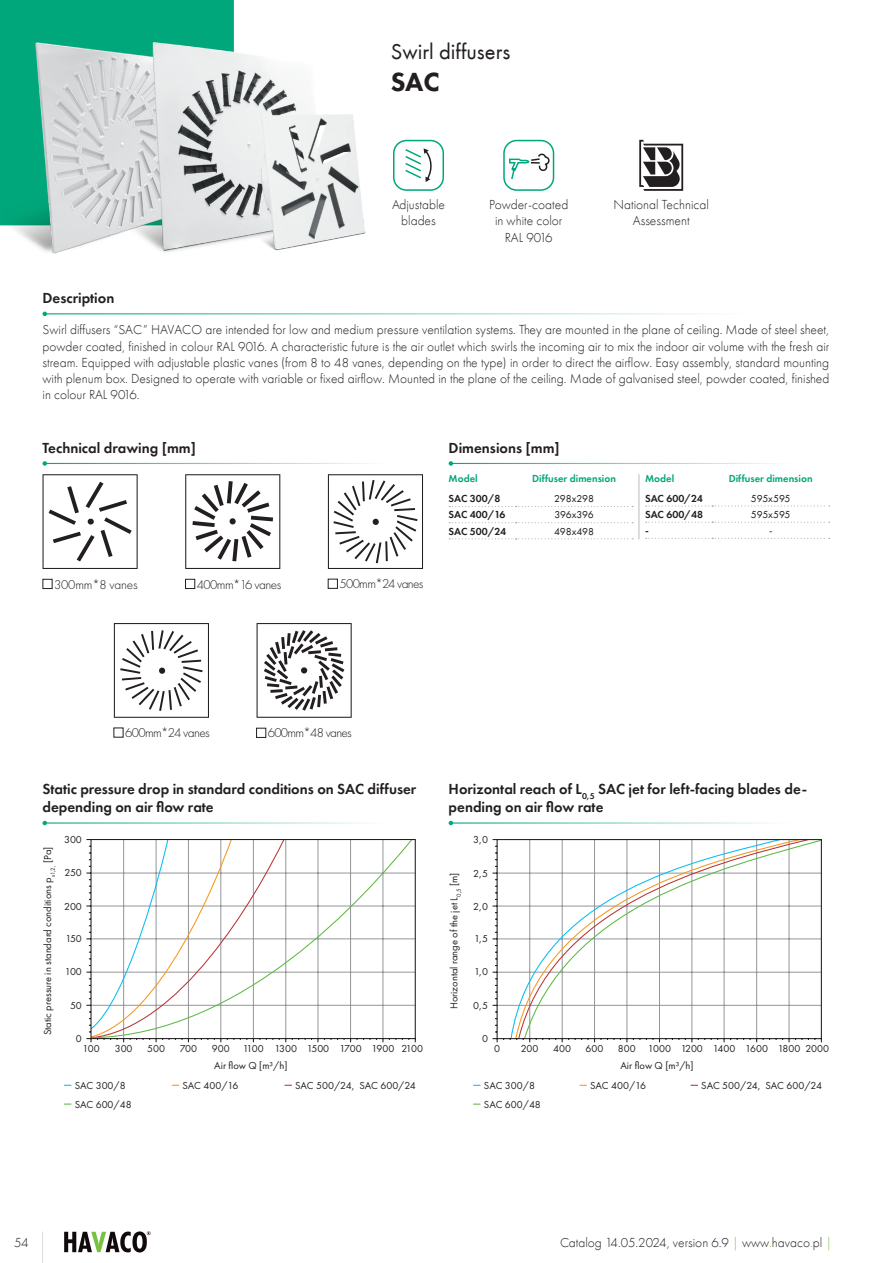
<style>
.page{position:relative;width:893px;height:1263px;background:#fff}
.page>*{position:absolute;margin:0;border:0;box-sizing:border-box;transform-origin:0 0}
.nazwa_produktu{font:27px "Futura PT Heavy";color:#231f20}
.grupa_produktu{font:22.5px "Futura PT Book";color:#231f20}
.sekcja{font:15px/18px "Futura PT Demi";color:#231f20}
.std_z_odstepem_po{font:13.5px/16.2px "Futura PT Light";color:#231f20;text-align:center}
.t1{font:13.2px "Futura PT Light";letter-spacing:-.045em;color:#231f20}
.t2{font:13.2px "Futura PT Light";letter-spacing:-.015em;color:#231f20}
.styl_komórka_dane_tech{font:10.5px/16.5px "Futura PT Book";color:#231f20}
.styl_kolumna_lewa{font:10.5px "Futura PT Demi";color:#231f20}
.styl_naglowek_tab_dane_tech{font:10.5px "Futura PT Demi";color:#00a77a}
.styl_komórka_dane_tech-2{font:10.5px "Futura PT Book";letter-spacing:-.025em;color:#231f20}
.s1{color:#79c142}
</style>
<div class="page">
<div style="left:0;top:0;width:234px;height:43px;background:#00a77a"></div>
<hr style="left:45px;top:463px;width:378px;height:1px;background:#00a77a">
<svg style="left:43px;top:461px;width:4px;height:5px"></svg>
<hr style="left:451px;top:463px;width:378px;height:1px;background:#00a77a">
<svg style="left:449px;top:461px;width:4px;height:5px"></svg>
<hr style="left:45px;top:313px;width:784px;height:1px;background:#00a77a">
<svg style="left:43px;top:312px;width:4px;height:4px"></svg>
<svg style="left:43px;top:474px;width:95px;height:95px"></svg>
<div style="left:43px;top:579px;width:9px;height:10px;border:1px solid #231f20"></div>
<svg style="left:185px;top:474px;width:95px;height:95px"></svg>
<div style="left:185px;top:579px;width:10px;height:10px;border:1px solid #231f20"></div>
<svg style="left:328px;top:474px;width:95px;height:95px"></svg>
<div style="left:328px;top:579px;width:10px;height:10px;border:1px solid #231f20"></div>
<svg style="left:114px;top:623px;width:95px;height:95px"></svg>
<svg style="left:257px;top:623px;width:95px;height:95px"></svg>
<div style="left:256px;top:728px;width:10px;height:10px;border:1px solid #231f20"></div>
<div style="left:393px;top:140px;width:51px;height:51px;border:2px solid #00a77a;border-radius:13px"></div>
<svg style="left:405px;top:148px;width:27px;height:34px"></svg>
<svg style="left:503px;top:140px;width:51px;height:51px"></svg>
<svg style="left:449px;top:506px;width:184px;height:1px"></svg>
<svg style="left:449px;top:522px;width:184px;height:1px"></svg>
<svg style="left:449px;top:538px;width:184px;height:1px"></svg>
<svg style="left:646px;top:505px;width:184px;height:1px"></svg>
<svg style="left:646px;top:522px;width:184px;height:1px"></svg>
<svg style="left:646px;top:538px;width:184px;height:1px"></svg>
<hr style="left:638px;top:474px;width:2px;height:65px;background:#d1d2d4">
<hr style="left:45px;top:822px;width:378px;height:1px;background:#00a77a">
<svg style="left:43px;top:821px;width:4px;height:4px"></svg>
<hr style="left:451px;top:822px;width:378px;height:1px;background:#00a77a">
<svg style="left:449px;top:821px;width:4px;height:4px"></svg>
<svg style="left:86px;top:839px;width:330px;height:204px"></svg>
<svg style="left:473px;top:1103px;width:8px;height:2px"></svg>
<svg style="left:492px;top:839px;width:330px;height:204px"></svg>
<svg style="left:639px;top:140px;width:44px;height:51px"></svg>
<img style="left:0;top:43px;width:365px;height:211px">
<hr style="left:42px;top:1231px;width:1px;height:32px;background:#a8a9ad">
<svg style="left:64px;top:1231px;width:87px;height:21px"></svg>
<p class="grupa_produktu" style="left:391px;top:38px;width:121px">Swirl diffusers</p>
<p class="sekcja" style="left:43px;top:289px;width:73px">Description</p>
<p class="nazwa_produktu" style="left:391px;top:65px;width:50px">SAC</p>
<p class="std_z_odstepem_po" style="left:392px;top:197px;width:55px">Adjustable blades</p>
<p class="std_z_odstepem_po" style="left:489px;top:197px;width:81px">Powder-coated in white color<br>RAL 9016</p>
<p class="std_z_odstepem_po" style="left:613px;top:197px;width:97px">National Technical<br>Assessment</p>
<p class="std_z_odstepem_po" style="left:43px;top:322px;width:788px;text-align:justify">Swirl diffusers “SAC” HAVACO are intended for low and medium pressure ventilation systems. They are mounted in the plane of ceiling. Made of steel sheet, powder coated, finished in colour RAL 9016. A characteristic future is the air outlet which swirls the incoming air to mix the indoor air volume with the fresh air stream. Equipped with adjustable plastic vanes (from 8 to 48 vanes, depending on the type) in order to direct the airflow. Easy assembly, standard mounting with plenum box. Designed to operate with variable or fixed airflow. Mounted in the plane of the ceiling. Made of galvanised steel, powder coated, finished in colour RAL 9016.</p>
<p class="sekcja" style="left:43px;top:438px;width:155px">Technical drawing [mm]</p>
<p class="sekcja" style="left:449px;top:438px;width:113px">Dimensions [mm]</p>
<p class="t2" style="left:54px;top:577px;width:85px">300mm*8 vanes</p>
<p class="t1" style="left:197px;top:577px;width:86px">400mm*16 vanes</p>
<p class="t1" style="left:339px;top:576px;width:86px">500mm*24 vanes</p>
<p class="styl_naglowek_tab_dane_tech" style="left:449px;top:472px;width:31px">Model</p>
<p class="styl_naglowek_tab_dane_tech" style="left:532px;top:472px;width:85px">Diffuser dimension</p>
<p class="styl_kolumna_lewa" style="left:449px;top:492px;width:53px">SAC 300/8</p>
<p class="styl_komórka_dane_tech" style="left:554px;top:490px;width:41px">298x298</p>
<p class="styl_kolumna_lewa" style="left:449px;top:508px;width:58px">SAC 400/16</p>
<p class="styl_komórka_dane_tech-2" style="left:554px;top:509px;width:41px">396x396</p>
<p class="styl_kolumna_lewa" style="left:449px;top:524px;width:59px">SAC 500/24</p>
<p class="styl_komórka_dane_tech" style="left:554px;top:523px;width:42px">498x498</p>
<p class="styl_naglowek_tab_dane_tech" style="left:645px;top:472px;width:31px">Model</p>
<p class="styl_naglowek_tab_dane_tech" style="left:729px;top:472px;width:85px">Diffuser dimension</p>
<p class="styl_kolumna_lewa" style="left:645px;top:492px;width:59px">SAC 600/24</p>
<p class="styl_komórka_dane_tech" style="left:751px;top:490px;width:41px">595x595</p>
<p class="styl_kolumna_lewa" style="left:645px;top:508px;width:59px">SAC 600/48</p>
<p class="styl_komórka_dane_tech" style="left:751px;top:506px;width:41px">595x595</p>
<p class="styl_kolumna_lewa" style="left:645px;top:524px;width:5px">-</p>
<p class="styl_komórka_dane_tech" style="left:769px;top:522px;width:5px">-</p>
<p class="t1" style="left:125px;top:725px;width:86px">600mm*24 vanes</p>
<p class="t1" style="left:268px;top:725px;width:86px">600mm*48 vanes</p>
<p class="sekcja" style="left:43px;top:780px;width:375px">Static pressure drop in standard conditions on SAC diffuser depending on air flow rate</p>
<p class="sekcja" style="left:449px;top:780px;width:360px">Horizontal reach of L<sub>0,5</sub> SAC jet for left-facing blades de&shy;pending on air flow rate</p>
<p class="styl_komórka_dane_tech" style="left:39px;top:1035px;width:190px;rotate:-90deg">Static pressure in standard conditions p<sub>s1,2,</sub> [Pa]</p>
<p class="styl_komórka_dane_tech" style="left:64px;top:831px;width:19px">300</p>
<p class="styl_komórka_dane_tech" style="left:64px;top:865px;width:19px">250</p>
<p class="styl_komórka_dane_tech" style="left:64px;top:898px;width:19px">200</p>
<p class="styl_komórka_dane_tech" style="left:65px;top:930px;width:18px">150</p>
<p class="styl_komórka_dane_tech" style="left:65px;top:964px;width:19px">100</p>
<p class="styl_komórka_dane_tech" style="left:70px;top:997px;width:13px">50</p>
<p class="styl_komórka_dane_tech" style="left:76px;top:1030px;width:7px">0</p>
<p class="styl_komórka_dane_tech" style="left:82px;top:1040px;width:19px">100</p>
<p class="styl_komórka_dane_tech" style="left:115px;top:1040px;width:19px">300</p>
<p class="styl_komórka_dane_tech" style="left:147px;top:1040px;width:19px">500</p>
<p class="styl_komórka_dane_tech" style="left:180px;top:1040px;width:19px">700</p>
<p class="styl_komórka_dane_tech" style="left:212px;top:1040px;width:19px">900</p>
<p class="styl_komórka_dane_tech" style="left:214px;top:1040px;width:210px;text-indent:29px">1100 1300 1500 1700 1900 2100<br>Air flow Q [m³/h]</p>
<p class="styl_komórka_dane_tech" style="left:75px;top:1076px;width:59px;line-height:18.9px">SAC 300/8<br>SAC 600/48</p>
<p class="styl_komórka_dane_tech" style="left:182px;top:1077px;width:57px">SAC 400/16</p>
<p class="styl_komórka_dane_tech" style="left:295px;top:1077px;width:122px">SAC 500/24, SAC 600/24</p>
<p class="styl_komórka_dane_tech" style="left:446px;top:1009px;width:138px;rotate:-90deg">Horizontal range of the jet L<sub>0,5</sub> [m]</p>
<p class="styl_komórka_dane_tech" style="left:473px;top:831px;width:16px">3,0</p>
<p class="styl_komórka_dane_tech" style="left:473px;top:865px;width:16px">2,5</p>
<p class="styl_komórka_dane_tech" style="left:473px;top:898px;width:16px">2,0</p>
<p class="styl_komórka_dane_tech" style="left:474px;top:930px;width:16px">1,5</p>
<p class="styl_komórka_dane_tech" style="left:474px;top:964px;width:16px">1,0</p>
<p class="styl_komórka_dane_tech" style="left:473px;top:997px;width:16px">0,5</p>
<p class="styl_komórka_dane_tech" style="left:482px;top:1030px;width:7px">0</p>
<p class="styl_komórka_dane_tech" style="left:494px;top:1040px;width:7px">0</p>
<p class="styl_komórka_dane_tech" style="left:521px;top:1040px;width:19px">200</p>
<p class="styl_komórka_dane_tech" style="left:553px;top:1040px;width:19px">400</p>
<p class="styl_komórka_dane_tech" style="left:586px;top:1040px;width:19px">600</p>
<p class="styl_komórka_dane_tech" style="left:618px;top:1040px;width:213px">800 1000 1200 1400 1600 1800 2000<br>Air flow Q [m³/h]</p>
<p class="styl_komórka_dane_tech" style="left:484px;top:1076px;width:59px;line-height:18.9px">SAC 300/8<br>SAC 600/48</p>
<p class="styl_komórka_dane_tech" style="left:590px;top:1077px;width:57px">SAC 400/16</p>
<p class="styl_komórka_dane_tech" style="left:701px;top:1077px;width:122px">SAC 500/24, SAC 600/24</p>
<p class="std_z_odstepem_po" style="left:14px;top:1234px;width:16px">54</p>
<p class="std_z_odstepem_po" style="left:560px;top:1234px;width:274px">Catalog 14.05.2024, version 6.9 <span class="s1">|</span> www<span class="s1">.</span>havaco<span class="s1">.</span>pl <span class="s1">|</span></p>
</div>
